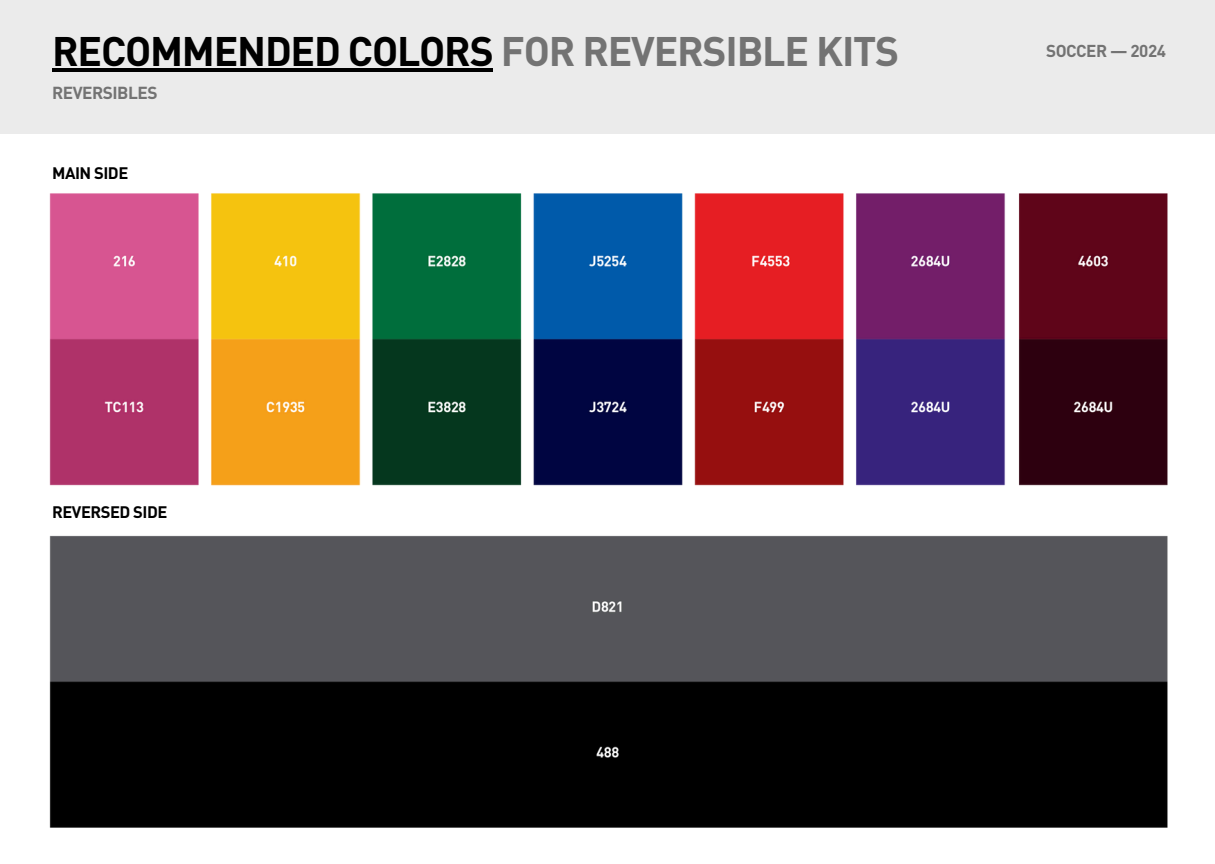
<style>
.page{position:relative;width:1215px;height:864px;background:#fff}
.page>*{position:absolute;margin:0;border:0;box-sizing:border-box;transform-origin:0 0}
.t1{font:700 40.8px "DIN Pro";letter-spacing:-.03em;color:#000}
.t2{font:700 17.25px "DIN Pro";letter-spacing:-.03em;color:#737373}
.t3{font:700 17.1px "DIN Pro";letter-spacing:-.03em;color:#737373}
.t4{font:700 16.5px "DIN Pro";letter-spacing:-.03em;color:#000}
.s1{color:#737373}
</style>
<div class="page">
<div style="left:0;top:0;width:1215px;height:133px;background:#ebebeb"></div>
<img style="left:0;top:133px;width:1215px;height:695px">
<hr style="left:52px;top:68px;width:441px;height:4px;background:#000">
<p class="t1" style="left:52px;top:24px;width:849px">RECOMMENDED COLORS <span class="s1">FOR REVERSIBLE KITS</span></p>
<p class="t3" style="left:1046px;top:39px;width:121px">SOCCER — 2024</p>
<p class="t2" style="left:52px;top:81px;width:107px">REVERSIBLES</p>
<p class="t4" style="left:52px;top:162px;width:78px">MAIN SIDE</p>
<p class="t4" style="left:52px;top:501px;width:117px">REVERSED SIDE</p>
</div>
